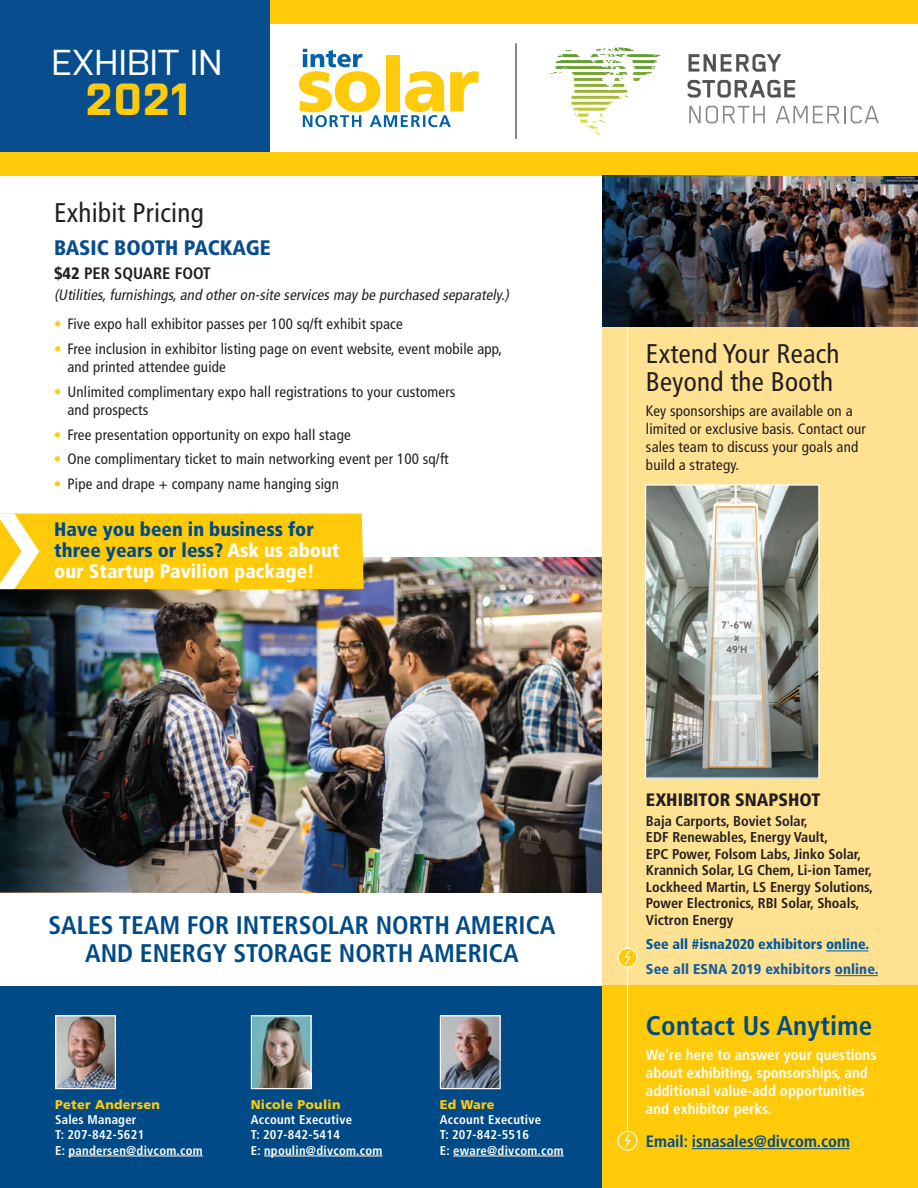
<style>
.page{position:relative;width:918px;height:1188px;background:#fff}
.page>*{position:absolute;margin:0;border:0;box-sizing:border-box;transform-origin:0 0}
.t1{font:700 45px "Purista";color:#feca0a}
.t2{font:36px "Purista";letter-spacing:.01em;color:#fff}
.t3{font:condensed 27px/28px "Frutiger LT Std";letter-spacing:.01em;color:#231f20}
.t4{font:700 condensed 27px "Frutiger LT Std";letter-spacing:.01em;color:#004b87}
.t5{font:700 condensed 25.5px/28.5px "Frutiger LT Std";color:#004b87;text-align:center}
.t6{font:900 condensed 21px "Frutiger LT Std";color:#084e8e}
.t7{font:900 condensed 19.5px/21px "Frutiger LT Std";color:#004b87}
.t8{font:900 condensed 18px "Frutiger LT Std";color:#231f20}
.t9{font:700 condensed 16.5px "Frutiger LT Std";color:#004b87}
.t10{font:700 condensed 16.5px "Frutiger LT Std";color:#231f20}
.t11{font:condensed 15px/18px "Frutiger LT Std";letter-spacing:.01em;color:#231f20}
.t12{font:700 condensed 15px/18px "Frutiger LT Std";color:#fff}
.t13{font:italic condensed 15px "Frutiger LT Std";color:#231f20}
.t14{font:700 condensed 14.25px/16.5px "Frutiger LT Std";color:#231f20}
.t15{font:900 condensed 14.25px "Frutiger LT Std";color:#01589c}
.t16{font:900 condensed 14.25px "Frutiger LT Std";letter-spacing:.01em;color:#175d9e}
.t17{font:700 condensed 12.75px/15.3px "Frutiger LT Std";letter-spacing:.02em;color:#fff}
.t18{font:900 12.75px "Frutiger LT Std";letter-spacing:.02em;color:#feca0a}
.s1{font-weight:900}
.s2{color:#feca0a}
.s3{color:#fff}
</style>
<div class="page">
<div style="left:0;top:987px;width:606px;height:201px;background:#004b87"></div>
<img style="left:169px;top:557px;width:433px;height:335px">
<div style="left:602px;top:169px;width:316px;height:817px;background:#ffe192"></div>
<img style="left:647px;top:486px;width:171px;height:291px">
<div style="left:645px;top:484px;width:175px;height:295px;border:1px solid #fff"></div>
<hr style="left:453px;top:1156px;width:111px;height:1px;background:#fff">
<img style="left:442px;top:1017px;width:57px;height:70px">
<div style="left:440px;top:1015px;width:61px;height:74px;border:1px solid #fff"></div>
<hr style="left:68px;top:1156px;width:135px;height:1px;background:#fff">
<img style="left:57px;top:1017px;width:57px;height:70px">
<div style="left:55px;top:1015px;width:61px;height:74px;border:1px solid #fff"></div>
<hr style="left:264px;top:1156px;width:119px;height:1px;background:#fff">
<img style="left:253px;top:1017px;width:57px;height:70px">
<div style="left:251px;top:1015px;width:61px;height:74px;border:1px solid #fff"></div>
<div style="left:0;top:0;width:918px;height:24px;background:#feca0a"></div>
<div style="left:0;top:0;width:270px;height:152px;background:#084e8e"></div>
<svg style="left:615px;top:47px;width:19px;height:4px"></svg>
<svg style="left:689px;top:54px;width:92px;height:18px"></svg>
<svg style="left:687px;top:80px;width:108px;height:18px"></svg>
<svg style="left:689px;top:106px;width:76px;height:17px"></svg>
<svg style="left:776px;top:106px;width:103px;height:17px"></svg>
<svg style="left:299px;top:49px;width:180px;height:78px"></svg>
<hr style="left:515px;top:43px;width:2px;height:96px;background:#868a8d">
<hr style="left:826px;top:951px;width:43px;height:1px;background:#01589c">
<hr style="left:835px;top:975px;width:43px;height:1px;background:#175d9e">
<div style="left:602px;top:986px;width:316px;height:202px;background:#feca0a"></div>
<hr style="left:692px;top:1148px;width:158px;height:1px;background:#004b87">
<hr style="left:627px;top:327px;width:1px;height:804px;background:#fff">
<svg style="left:623px;top:1133px;width:9px;height:16px"></svg>
<div style="left:618px;top:1131px;width:19px;height:20px;border:1px solid #fff;border-radius:50%"></div>
<img style="left:772px;top:176px;width:146px;height:151px">
<div style="left:0;top:152px;width:918px;height:24px;background:#feca0a"></div>
<img style="left:602px;top:176px;width:170px;height:151px">
<img style="left:0;top:589px;width:169px;height:303px">
<div style="left:0;top:514px;width:364px;height:75px;background:#feca0a"></div>
<svg style="left:618px;top:948px;width:19px;height:19px"></svg>
<div style="left:618px;top:948px;width:19px;height:20px;border:1px solid #fff;border-radius:50%"></div>
<svg style="left:623px;top:950px;width:9px;height:16px"></svg>
<h2 class="t2" style="left:52px;top:41px;width:172px">EXHIBIT IN</h2>
<h1 class="t1" style="left:85px;top:74px;width:105px">2021</h1>
<h3 class="t3" style="left:54px;top:199px;width:151px">Exhibit Pricing</h3>
<h3 class="t6" style="left:54px;top:236px;width:218px">BASIC BOOTH PACKAGE</h3>
<p class="t10" style="left:54px;top:263px;width:158px"><span class="s1">$42</span> PER SQUARE FOOT</p>
<p class="t13" style="left:54px;top:287px;width:460px">(Utilities,furnishings,and otheron-site services may be purchased separately.)</p>
<p class="t11" style="left:54px;top:315px;width:350px"><span class="s2">•</span> Five expo hall exhibitor passes per 100 sq/ft exhibit space</p>
<p class="t11" style="left:67px;top:340px;width:436px;text-indent:-13px"><span class="s2">•</span> Free inclusion in exhibitor listing page on event website, event mobile app, and printed attendee guide</p>
<p class="t11" style="left:67px;top:383px;width:390px;text-indent:-14px"><span class="s2">•</span> Unlimited complimentary expo hall registrations to your customers and prospects</p>
<p class="t11" style="left:54px;top:425px;width:298px"><span class="s2">•</span> Free presentation opportunity on expo hall stage</p>
<p class="t11" style="left:54px;top:450px;width:396px"><span class="s2">•</span> One complimentary ticket to main networking event per 100 sq/ft</p>
<p class="t11" style="left:54px;top:475px;width:286px"><span class="s2">•</span> Pipe and drape + company name hanging sign</p>
<h3 class="t7" style="left:54px;top:518px;width:287px">Have you been in business for three years or less? <span class="s3">Ask us about our Startup Pavilion package!</span></h3>
<h3 class="t3" style="left:646px;top:340px;width:195px">Extend Your Reach<br>Beyond the Booth</h3>
<p class="t11" style="left:646px;top:402px;width:222px">Key sponsorships are available on a limited or exclusive basis. Contact our sales team to discuss your goals and build a strategy.</p>
<h3 class="t5" style="left:48px;top:911px;width:509px">SALES TEAM FOR INTERSOLAR NORTH AMERICA<br>AND ENERGY STORAGE NORTH AMERICA</h3>
<p class="t18" style="left:55px;top:1097px;width:106px">Peter Andersen</p>
<p class="t17" style="left:55px;top:1112px;width:149px">Sales Manager<br>T: 207-842-5621<br>E: pandersen@divcom.com</p>
<p class="t18" style="left:251px;top:1097px;width:91px">Nicole Poulin</p>
<p class="t17" style="left:251px;top:1112px;width:133px">Account Executive<br>T: 207-842-5414<br>E: npoulin@divcom.com</p>
<p class="t18" style="left:440px;top:1097px;width:56px">Ed Ware</p>
<p class="t17" style="left:440px;top:1112px;width:125px">Account Executive<br>T: 207-842-5516<br>E: eware@divcom.com</p>
<p class="t8" style="left:646px;top:789px;width:176px">EXHIBITOR SNAPSHOT</p>
<p class="t14" style="left:646px;top:813px;width:229px">Baja Carports, Boviet Solar,<br>EDF Renewables, Energy Vault,<br>EPC Power, Folsom Labs, Jinko Solar,<br>Krannich Solar, LG Chem, Li-ion Tamer,<br>Lockheed Martin, LS Energy Solutions,<br>Power Electronics, RBI Solar, Shoals,<br>Victron Energy</p>
<p class="t15" style="left:646px;top:936px;width:225px">See all #isna2020 exhibitors online.</p>
<p class="t16" style="left:646px;top:961px;width:234px">See all ESNA 2019 exhibitors online.</p>
<h3 class="t4" style="left:646px;top:1010px;width:228px">Contact Us Anytime</h3>
<p class="t12" style="left:646px;top:1046px;width:232px">We‘re here to answer your questions about exhibiting, sponsorships, and additional value-add opportunities and exhibitor perks.</p>
<p class="t9" style="left:646px;top:1132px;width:205px">Email: isnasales@divcom.com</p>
</div>
